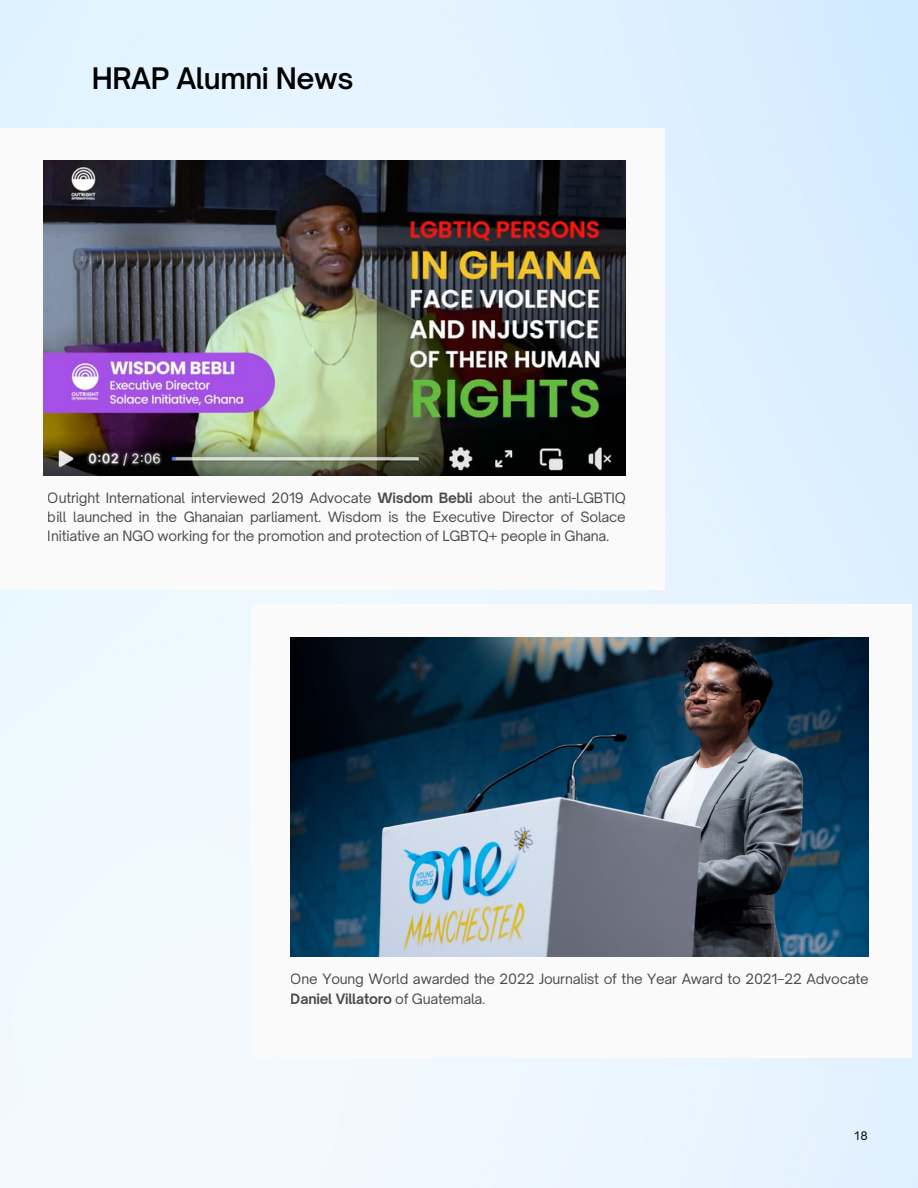
<style>
.page{position:relative;width:918px;height:1188px;background:#fff}
.page>*{position:absolute;margin:0;border:0;box-sizing:border-box;transform-origin:0 0}
.t1{font:600 28.35px "Open Sauce One";letter-spacing:-.015em;color:#000}
.t2{font:13.65px/19.2px "Open Sauce One";letter-spacing:-.015em;color:#000;text-align:justify}
.t3{font:11.25px "Open Sauce One";color:#000}
.s1{font-weight:700}
</style>
<div class="page">
<div style="left:0;top:128px;width:665px;height:462px;background:#fafafa"></div>
<div style="left:251px;top:604px;width:660px;height:454px;background:#fafafa"></div>
<img style="left:44px;top:160px;width:582px;height:315px">
<img style="left:290px;top:637px;width:578px;height:320px">
<p class="t1" style="left:92px;top:61px;width:263px">HRAP Alumni News</p>
<p class="t2" style="left:48px;top:488px;width:580px">Outright International interviewed 2019 Advocate <span class="s1">Wisdom Bebli</span> about the anti-LGBTIQ bill launched in the Ghanaian parliament. Wisdom is the Executive Director of Solace Initiative an NGO working for the promotion and protection of LGBTQ+ people in Ghana.</p>
<p class="t2" style="left:291px;top:970px;width:580px">One Young World awarded the 2022 Journalist of the Year Award to 2021–22 Advocate<br><span class="s1">Daniel Villatoro</span> of Guatemala.</p>
<p class="t3" style="left:855px;top:1128px;width:15px">18</p>
</div>
